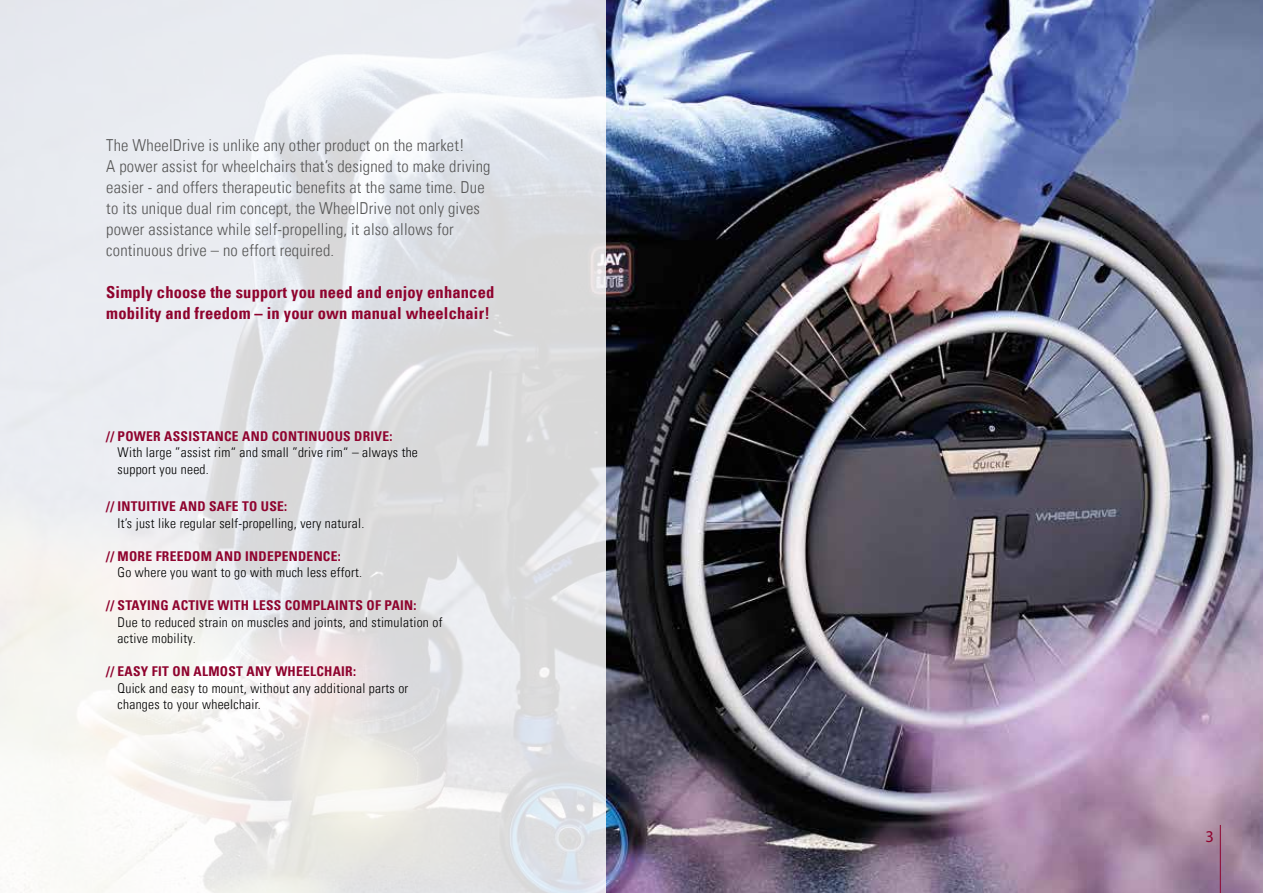
<style>
.page{position:relative;width:1263px;height:893px;background:#fff}
.page>*{position:absolute;margin:0;border:0;box-sizing:border-box;transform-origin:0 0}
.t1{font:16.5px/21px "Univers Com 47 Light Cond";letter-spacing:.01em;color:#565656}
.t2{font:16.5px/21px "Univers Com 67 Bold Cond";letter-spacing:.01em;color:#8f032e}
.t3{font:16.5px "Myriad Pro";color:#8f032e}
.t4{font:13.5px/16.5px "Univers Com 47 Light Cond";letter-spacing:.02em;color:#000}
.t5{font:13.5px "Univers Com 67 Bold Cond";letter-spacing:.02em;color:#8f032e}
</style>
<div class="page">
<img style="left:606px;top:0;width:657px;height:893px">
<svg style="left:0;top:0;width:606px;height:893px"></svg>
<hr style="left:1220px;top:825px;width:1px;height:68px;background:#8f032e">
<p class="t1" style="left:106px;top:135px;width:386px">The WheelDrive is unlike any other product on the market!<br>A power assist for wheelchairs that’s designed to make driving easier - and offers therapeutic benefits at the same time. Due to its unique dual rim concept, the WheelDrive not only gives power assistance while self-propelling, it also allows for continuous drive – no effort required.</p>
<p class="t2" style="left:106px;top:281px;width:390px">Simply choose the support you need and enjoy enhanced mobility and freedom – in your own manual wheelchair!</p>
<p class="t5" style="left:106px;top:427px;width:288px">// POWER ASSISTANCE AND CONTINUOUS DRIVE:</p>
<p class="t4" style="left:118px;top:444px;width:302px">With large ”assist rim“ and small ”drive rim“ – always the support you need.</p>
<p class="t5" style="left:106px;top:498px;width:182px">// INTUITIVE AND SAFE TO USE:</p>
<p class="t4" style="left:118px;top:514px;width:248px">It’s just like regular self-propelling, very natural.</p>
<p class="t5" style="left:106px;top:547px;width:236px">// MORE FREEDOM AND INDEPENDENCE:</p>
<p class="t4" style="left:118px;top:564px;width:246px">Go where you want to go with much less effort.</p>
<p class="t5" style="left:106px;top:597px;width:312px">// STAYING ACTIVE WITH LESS COMPLAINTS OF PAIN:</p>
<p class="t4" style="left:118px;top:613px;width:326px">Due to reduced strain on muscles and joints, and stimulation of active mobility.</p>
<p class="t5" style="left:106px;top:663px;width:251px">// EASY FIT ON ALMOST ANY WHEELCHAIR:</p>
<p class="t4" style="left:118px;top:679px;width:292px">Quick and easy to mount, without any additional parts or changes to your wheelchair.</p>
<p class="t3" style="left:1205px;top:826px;width:10px">3</p>
</div>
